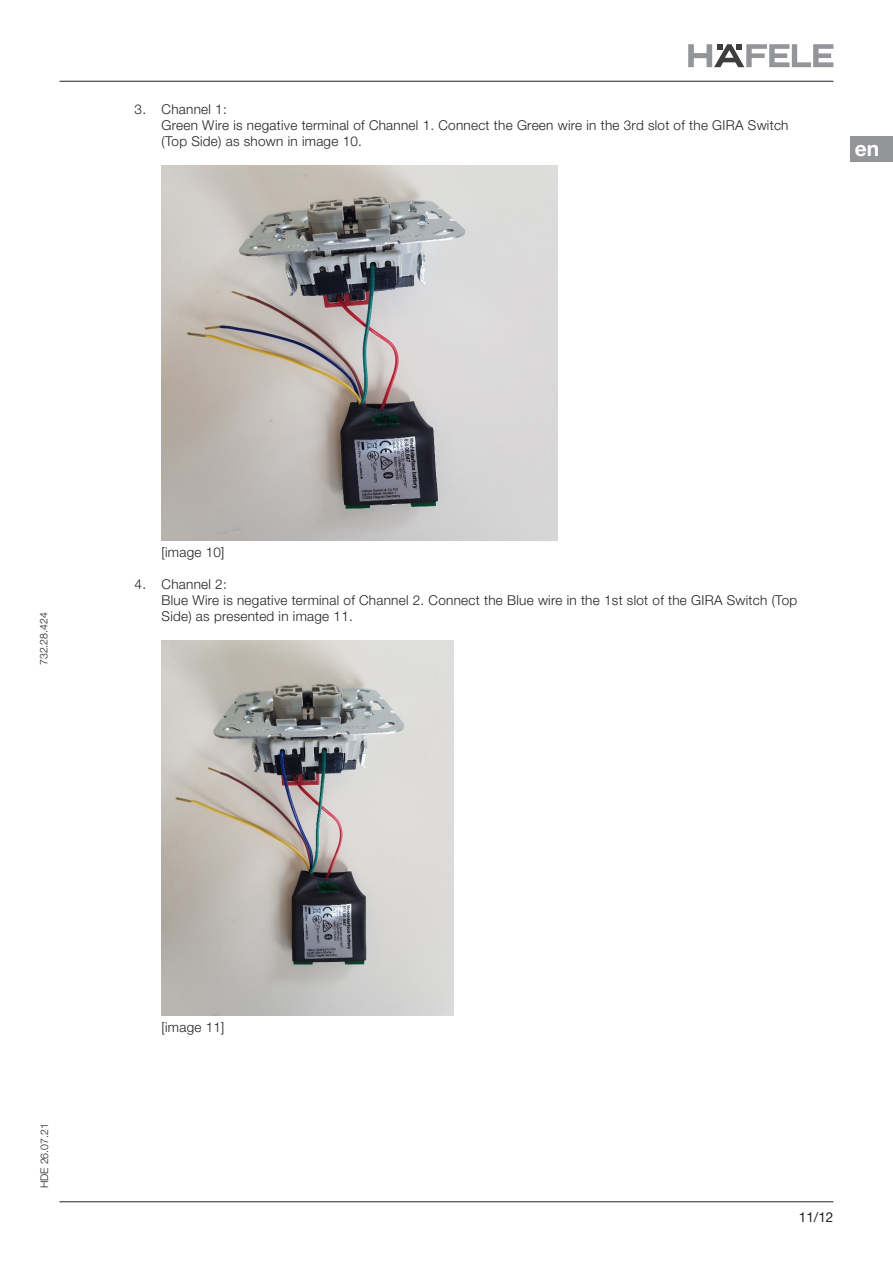
<style>
.page{position:relative;width:893px;height:1263px;background:#fff}
.page>*{position:absolute;margin:0;border:0;box-sizing:border-box;transform-origin:0 0}
.t1{font:700 21px "Helvetica Neue LTW1 G";color:#fff}
.t2{font:300 13.5px/16.2px "Helvetica Neue LTW1 G";letter-spacing:.02em;color:#231f20}
.t3{font:13.5px "Helvetica Neue LTW1 G";color:#231f20}
.t4{font:300 10.5px "Helvetica Neue LTW1 G";color:#231f20}
</style>
<div class="page">
<hr style="left:60px;top:1201px;width:773px;height:1px;background:#231f20">
<hr style="left:60px;top:81px;width:773px;height:1px;background:#231f20">
<svg style="left:688px;top:44px;width:145px;height:23px"></svg>
<div style="left:850px;top:136px;width:43px;height:26px;background:#939598"></div>
<img style="left:162px;top:165px;width:396px;height:375px">
<img style="left:162px;top:640px;width:291px;height:376px">
<p class="t2" style="left:162px;top:101px;width:628px;text-indent:-27px">3. Channel 1:<br>Green Wire is negative terminal of Channel 1. Connect the Green wire in the 3rd slot of the GIRA Switch (Top Side) as shown in image 10.</p>
<h1 class="t1" style="left:855px;top:136px;width:26px">en</h1>
<p class="t4" style="left:37px;top:665px;width:54px;rotate:-90deg">732.28.424</p>
<p class="t2" style="left:162px;top:544px;width:64px">[image 10]</p>
<p class="t2" style="left:162px;top:576px;width:637px;text-indent:-27px">4. Channel 2:<br>Blue Wire is negative terminal of Channel 2. Connect the Blue wire in the 1st slot of the GIRA Switch (Top<br>Side) as presented in image 11.</p>
<p class="t4" style="left:38px;top:1188px;width:66px;rotate:-90deg">HDE 26.07.21</p>
<p class="t2" style="left:162px;top:1019px;width:64px">[image 11]</p>
<p class="t3" style="left:799px;top:1208px;width:36px">11/12</p>
</div>
